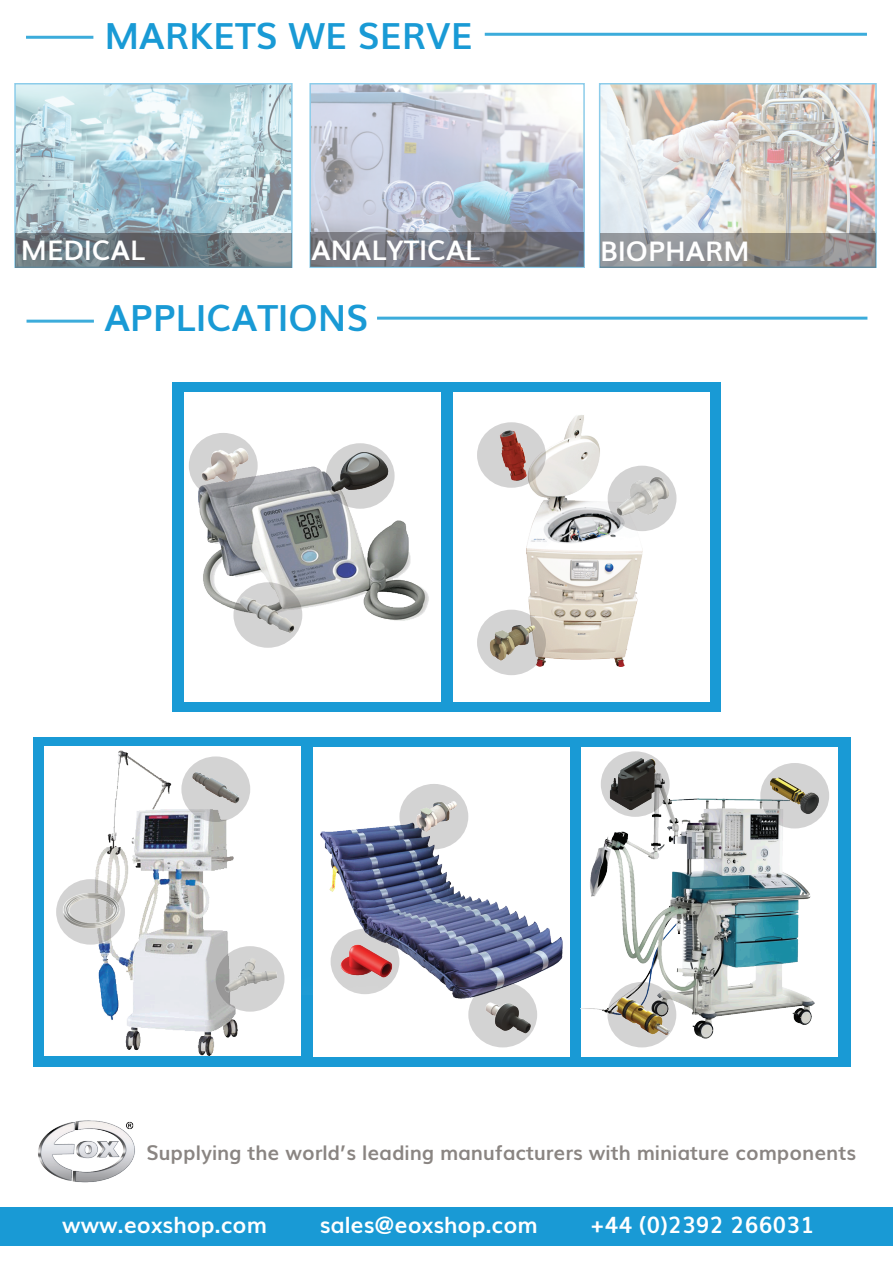
<style>
.page{position:relative;width:893px;height:1263px;background:#fff}
.page>*{position:absolute;margin:0;border:0;box-sizing:border-box;transform-origin:0 0}
.t1{font:700 36px "Muli";color:#199ad5}
.t2{font:700 27px "Muli";color:#fff}
.t3{font:700 22.5px "Muli";color:#fff}
.t4{font:700 20.25px "Muli";color:#8a8582}
</style>
<div class="page">
<div style="left:33px;top:737px;width:818px;height:329px;background:#199ad5"></div>
<div style="left:314px;top:747px;width:256px;height:309px;background:#fff"></div>
<div style="left:581px;top:747px;width:256px;height:309px;background:#fff"></div>
<img style="left:313px;top:770px;width:268px;height:276px">
<img style="left:45px;top:748px;width:257px;height:319px">
<img style="left:581px;top:798px;width:257px;height:247px">
<div style="left:485px;top:33px;width:382px;height:3px;border:2px solid #3cacdb"></div>
<div style="left:26px;top:36px;width:67px;height:3px;border:2px solid #3cacdb"></div>
<div style="left:173px;top:382px;width:548px;height:329px;background:#199ad5"></div>
<div style="left:184px;top:391px;width:257px;height:310px;background:#fff"></div>
<div style="left:453px;top:392px;width:257px;height:309px;background:#fff"></div>
<img style="left:199px;top:505px;width:230px;height:123px">
<img style="left:527px;top:415px;width:115px;height:251px">
<svg style="left:233px;top:582px;width:69px;height:66px"></svg>
<img style="left:272px;top:443px;width:145px;height:73px">
<img style="left:172px;top:426px;width:111px;height:79px">
<img style="left:223px;top:587px;width:74px;height:55px">
<img style="left:557px;top:459px;width:120px;height:81px">
<img style="left:477px;top:601px;width:96px;height:73px">
<svg style="left:216px;top:946px;width:68px;height:66px"></svg>
<svg style="left:181px;top:756px;width:69px;height:66px"></svg>
<img style="left:183px;top:947px;width:109px;height:61px">
<img style="left:167px;top:763px;width:85px;height:48px">
<img style="left:44px;top:873px;width:104px;height:76px">
<svg style="left:399px;top:784px;width:69px;height:65px"></svg>
<img style="left:377px;top:783px;width:104px;height:58px">
<img style="left:296px;top:926px;width:121px;height:68px">
<svg style="left:607px;top:982px;width:69px;height:65px"></svg>
<div style="left:760px;top:763px;width:69px;height:65px;background:#d3d3d3;border-radius:50%"></div>
<img style="left:729px;top:762px;width:109px;height:62px">
<img style="left:477px;top:417px;width:94px;height:77px">
<img style="left:433px;top:980px;width:131px;height:68px">
<img style="left:613px;top:985px;width:60px;height:61px">
<img style="left:564px;top:751px;width:124px;height:65px">
<div style="left:377px;top:317px;width:490px;height:3px;border:2px solid #3cacdb"></div>
<div style="left:27px;top:320px;width:67px;height:3px;border:2px solid #3cacdb"></div>
<img style="left:312px;top:86px;width:270px;height:147px">
<img style="left:602px;top:86px;width:272px;height:148px">
<img style="left:17px;top:86px;width:273px;height:147px">
<svg style="left:15px;top:233px;width:277px;height:34px;background:#6e797f"></svg>
<svg style="left:310px;top:233px;width:274px;height:34px;background:#73747c"></svg>
<svg style="left:600px;top:234px;width:276px;height:34px;background:#929190"></svg>
<img style="left:38px;top:1120px;width:97px;height:62px">
<div style="left:0;top:1207px;width:893px;height:39px;background:#199ad5"></div>
<h1 class="t1" style="left:104px;top:7px;width:370px">MARKETS WE SERVE</h1>
<h2 class="t2" style="left:21px;top:228px;width:126px">MEDICAL</h2>
<h2 class="t2" style="left:311px;top:229px;width:171px">ANALYTICAL</h2>
<h2 class="t2" style="left:600px;top:229px;width:151px">BIOPHARM</h2>
<h1 class="t1" style="left:104px;top:289px;width:266px">APPLICATIONS</h1>
<p class="t4" style="left:146px;top:1136px;width:711px">Supplying the world’s leading manufacturers with miniature components</p>
<p class="t3" style="left:62px;top:1206px;width:206px">www.eoxshop.com</p>
<p class="t3" style="left:320px;top:1206px;width:220px">sales@eoxshop.com</p>
<p class="t3" style="left:590px;top:1206px;width:225px">+44 (0)2392 266031</p>
</div>
